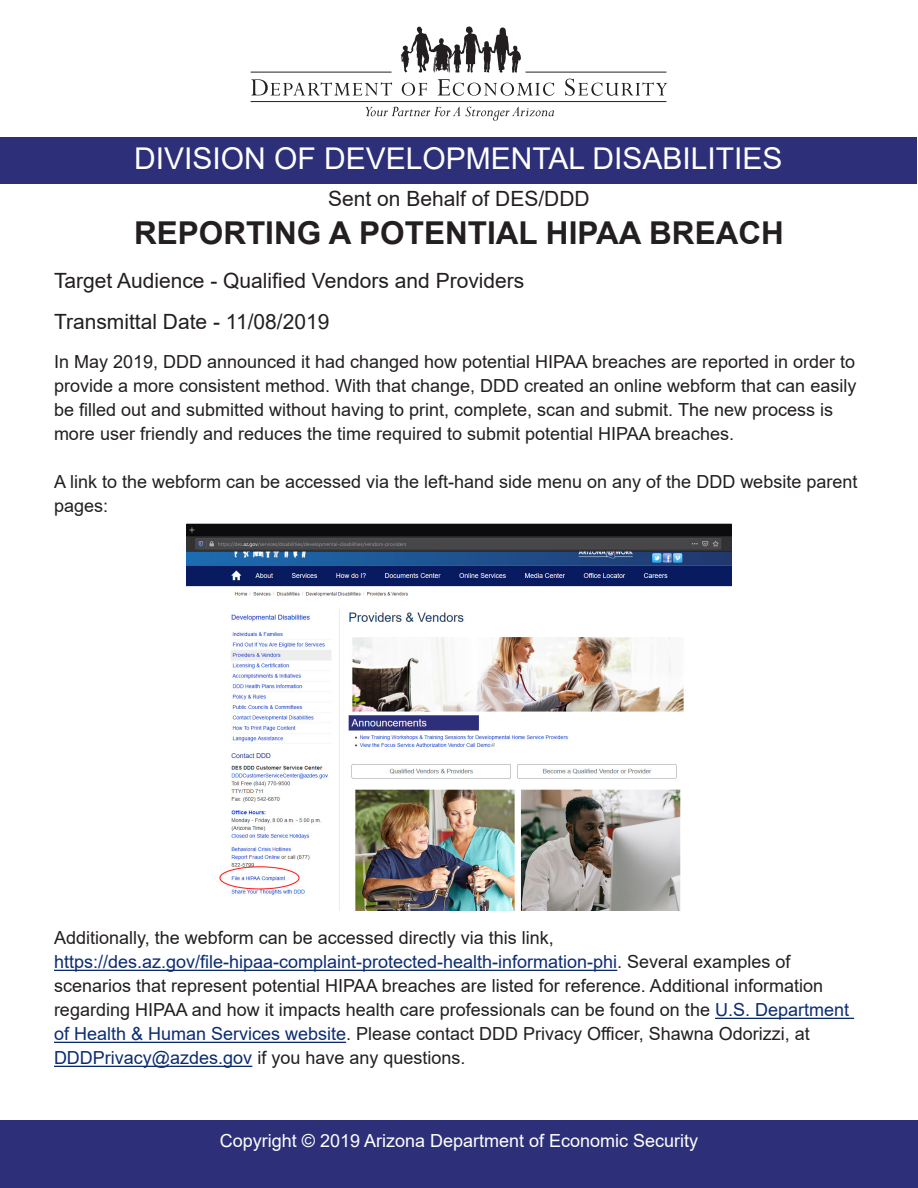
<style>
.page{position:relative;width:918px;height:1188px;background:#fff}
.page>*{position:absolute;margin:0;border:0;box-sizing:border-box;transform-origin:0 0}
.t1{font:700 31.5px "Arial";color:#231f20}
.t2{font:30px "Arial";color:#fff}
.t3{font:21px/41.5px "Arial";color:#231f20}
.t4{font:18px/24px "Arial";color:#231f20}
.t5{font:18px "Arial";color:#fff}
.s1{color:#0c2c72}
</style>
<div class="page">
<div style="left:0;top:1120px;width:918px;height:68px;background:#2d3079"></div>
<svg style="left:251px;top:79px;width:141px;height:16px"></svg>
<svg style="left:366px;top:107px;width:188px;height:14px"></svg>
<svg style="left:401px;top:27px;width:120px;height:46px"></svg>
<svg style="left:402px;top:83px;width:25px;height:13px"></svg>
<svg style="left:438px;top:79px;width:116px;height:17px"></svg>
<svg style="left:565px;top:79px;width:102px;height:17px"></svg>
<hr style="left:251px;top:72px;width:141px;height:1px;background:#231f20">
<hr style="left:526px;top:72px;width:140px;height:1px;background:#231f20">
<hr style="left:251px;top:101px;width:415px;height:1px;background:#231f20">
<div style="left:1px;top:138px;width:916px;height:46px;background:#2d3079"></div>
<hr style="left:54px;top:1066px;width:198px;height:1px;background:#0c2c72">
<hr style="left:54px;top:970px;width:563px;height:1px;background:#0c2c72">
<hr style="left:715px;top:1018px;width:139px;height:1px;background:#0c2c72">
<hr style="left:54px;top:1042px;width:292px;height:1px;background:#0c2c72">
<img style="left:187px;top:524px;width:544px;height:386px">
<h2 class="t2" style="left:134px;top:138px;width:650px">DIVISION OF DEVELOPMENTAL DISABILITIES</h2>
<p class="t3" style="left:328px;top:178px;width:263px">Sent on Behalf of DES/DDD</p>
<h1 class="t1" style="left:134px;top:211px;width:651px">REPORTING A POTENTIAL HIPAA BREACH</h1>
<p class="t3" style="left:54px;top:259px;width:472px">Target Audience - Qualified Vendors and Providers<br>Transmittal Date - 11/08/2019</p>
<p class="t4" style="left:54px;top:350px;width:804px">In May 2019, DDD announced it had changed how potential HIPAA breaches are reported in order to provide a more consistent method. With that change, DDD created an online webform that can easily be filled out and submitted without having to print, complete, scan and submit. The new process is more user friendly and reduces the time required to submit potential HIPAA breaches.</p>
<p class="t4" style="left:54px;top:470px;width:805px">A link to the webform can be accessed via the left-hand side menu on any of the DDD website parent pages:</p>
<p class="t4" style="left:54px;top:926px;width:797px">Additionally, the webform can be accessed directly via this link, <span class="s1">https://des.az.gov/file-hipaa-complaint-protected-health-information-phi</span>. Several examples of scenarios that represent potential HIPAA breaches are listed for reference. Additional information regarding HIPAA and how it impacts health care professionals can be found on the <span class="s1">U.S. Department of Health &amp; Human Services website</span>. Please contact DDD Privacy Officer, Shawna Odorizzi, at <span class="s1">DDDPrivacy@azdes.gov</span> if you have any questions.</p>
<p class="t5" style="left:220px;top:1128px;width:480px">Copyright © 2019 Arizona Department of Economic Security</p>
</div>
